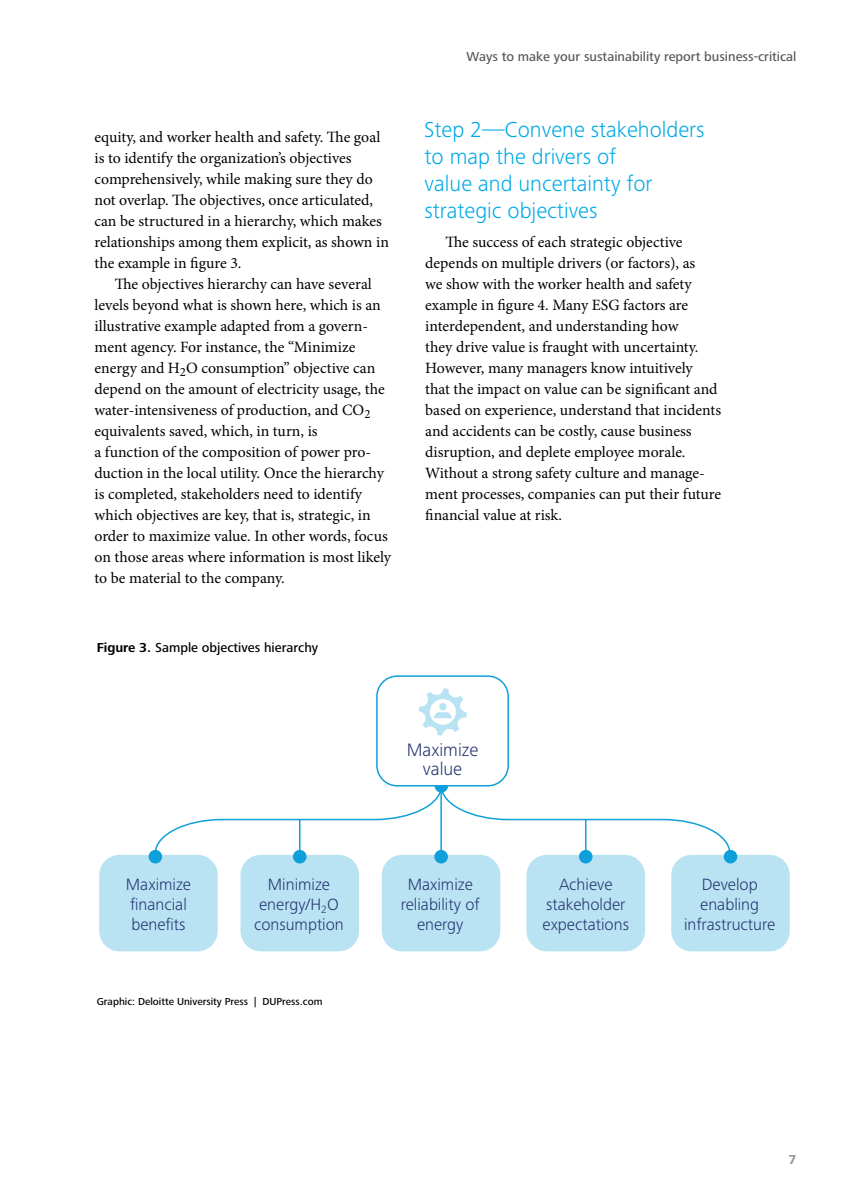
<style>
.page{position:relative;width:864px;height:1188px;background:#fff}
.page>*{position:absolute;margin:0;border:0;box-sizing:border-box;transform-origin:0 0}
.t1{font:300 22.5px/27px "Frutiger Next Pro";color:#00aae7}
.t2{font:300 18.6px/18.6px "Frutiger Next Pro";color:#253370;text-align:center}
.t3{font:300 16.95px/20.4px "Frutiger Next Pro";color:#253370;text-align:center}
.t4{font:15.75px/21px "Minion Pro";color:#000}
.t5{font:500 13.5px "Frutiger Next Pro";color:#58595b}
.t6{font:500 13.5px "Frutiger Next Pro";color:#000}
.t7{font:700 13.5px "Frutiger Next Pro";color:#939598}
.t8{font:500 10.5px "Frutiger Next Pro";color:#000}
.s1{font-weight:700}
</style>
<div class="page">
<div style="left:382px;top:855px;width:118px;height:96px;background:#b9e3f3;border-radius:20px"></div>
<div style="left:671px;top:855px;width:119px;height:96px;background:#b9e3f3;border-radius:20px"></div>
<div style="left:99px;top:855px;width:119px;height:96px;background:#b9e3f3;border-radius:20px"></div>
<svg style="left:154px;top:787px;width:577px;height:68px"></svg>
<hr style="left:440px;top:786px;width:2px;height:67px;background:#0fa0db">
<div style="left:240px;top:855px;width:119px;height:96px;background:#b9e3f3;border-radius:20px"></div>
<hr style="left:299px;top:820px;width:2px;height:33px;background:#0fa0db">
<div style="left:527px;top:855px;width:118px;height:96px;background:#b9e3f3;border-radius:20px"></div>
<hr style="left:585px;top:820px;width:2px;height:33px;background:#0fa0db">
<div style="left:724px;top:850px;width:13px;height:13px;background:#0fa0db;border-radius:50%"></div>
<div style="left:579px;top:850px;width:14px;height:13px;background:#0fa0db;border-radius:50%"></div>
<div style="left:434px;top:850px;width:14px;height:13px;background:#0fa0db;border-radius:50%"></div>
<div style="left:293px;top:850px;width:14px;height:13px;background:#0fa0db;border-radius:50%"></div>
<div style="left:149px;top:850px;width:13px;height:13px;background:#0fa0db;border-radius:50%"></div>
<div style="left:435px;top:779px;width:13px;height:14px;background:#0fa0db;border-radius:50%"></div>
<div style="left:377px;top:676px;width:131px;height:110px;background:#fff;border-radius:20px"></div>
<div style="left:376px;top:675px;width:133px;height:112px;border:2px solid #0fa0db;border-radius:20px"></div>
<svg style="left:419px;top:688px;width:48px;height:48px"></svg>
<p class="t4" style="left:94px;top:127px;width:296px">equity, and worker health and safety. The goal is to identify the organization’s objectives comprehensively, while making sure they do not overlap. The objectives, once articulated, can be structured in a hierarchy, which makes relationships among them explicit, as shown in the example in figure 3.</p>
<p class="t4" style="left:94px;top:274px;width:298px;text-indent:20px">The objectives hierarchy can have several levels beyond what is shown here, which is an illustrative example adapted from a govern&shy;ment agency. For instance, the “Minimize energy and H<sub>2</sub>O consumption” objective can depend on the amount of electricity usage, the water-intensiveness of production, and CO<sub>2 </sub>equivalents saved, which, in turn, is<br>a function of the composition of power pro&shy;duction in the local utility. Once the hierarchy is completed, stakeholders need to identify which objectives are key, that is, strategic, in order to maximize value. In other words, focus on those areas where information is most likely to be material to the company.</p>
<p class="t6" style="left:97px;top:640px;width:223px"><span class="s1">Figure 3.</span> Sample objectives hierarchy</p>
<p class="t5" style="left:466px;top:49px;width:332px">Ways to make your sustainability report business-critical</p>
<h1 class="t1" style="left:424px;top:116px;width:282px">Step 2—Convene stakeholders to map the drivers of<br>value and uncertainty for strategic objectives</h1>
<p class="t4" style="left:425px;top:232px;width:297px;text-indent:20px">The success of each strategic objective depends on multiple drivers (or factors), as<br>we show with the worker health and safety example in figure 4. Many ESG factors are interdependent, and understanding how<br>they drive value is fraught with uncertainty.<br>However, many managers know intuitively that the impact on value can be significant and based on experience, understand that incidents and accidents can be costly, cause business disruption, and deplete employee morale.<br>Without a strong safety culture and manage&shy;ment processes, companies can put their future financial value at risk.</p>
<p class="t2" style="left:407px;top:741px;width:73px">Maximize value</p>
<p class="t3" style="left:126px;top:874px;width:67px;text-align:left">Maximize financial benefits</p>
<p class="t3" style="left:254px;top:874px;width:91px">Minimize energy/H<sub>2</sub>O consumption</p>
<p class="t3" style="left:543px;top:874px;width:88px">Achieve stakeholder expectations</p>
<p class="t3" style="left:401px;top:874px;width:81px">Maximize reliability of energy</p>
<p class="t3" style="left:684px;top:874px;width:93px">Develop enabling infrastructure</p>
<p class="t8" style="left:97px;top:996px;width:227px">Graphic: Deloitte University Press | DUPress.com</p>
<p class="t7" style="left:789px;top:1152px;width:9px">7</p>
</div>
